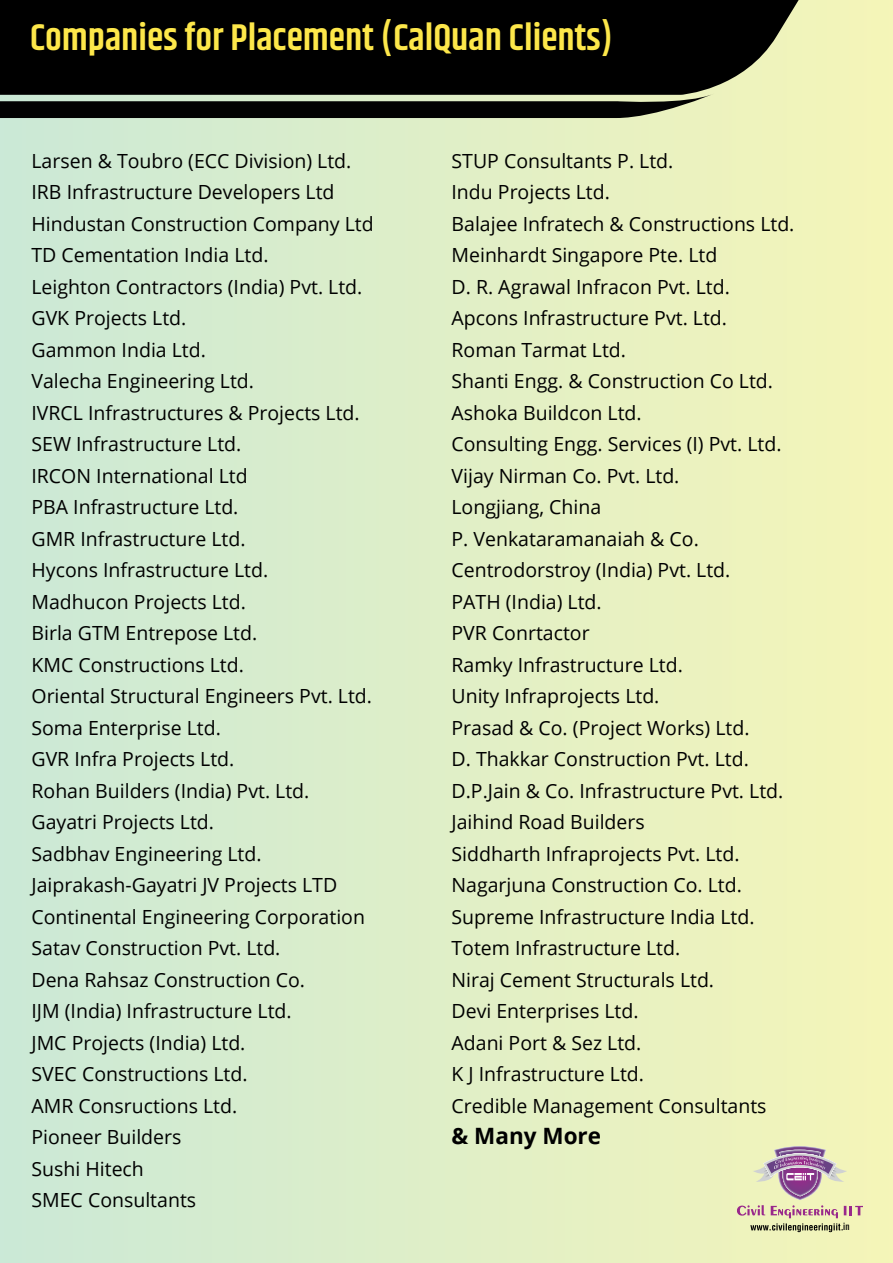
<style>
.page{position:relative;width:893px;height:1263px;background:#fff}
.page>*{position:absolute;margin:0;border:0;box-sizing:border-box;transform-origin:0 0}
.t1{font:600 37.5px "Khand";color:#fde74a}
.t2{font:700 22.5px "Open Sans";color:#000}
.t3{font:19.5px/31.5px "Open Sans";color:#000}
.t4{font:9.3px "Oswald";color:#000}
</style>
<div class="page">
<div style="left:0;top:0;width:893px;height:1263px;background:linear-gradient(to right,#cbe9d6,#f5f5b8)"></div>
<svg style="left:737px;top:1145px;width:126px;height:87px;background:#d3c6b0"></svg>
<svg style="left:0;top:0;width:827px;height:95px;background:#13130f"></svg>
<svg style="left:0;top:94px;width:714px;height:24px;background:#474c40"></svg>
<h1 class="t1" style="left:30px;top:13px;width:584px">Companies for Placement (CalQuan Clients)</h1>
<p class="t3" style="left:32px;top:144px;width:344px">Larsen &amp; Toubro (ECC Division) Ltd.<br>IRB Infrastructure Developers Ltd<br>Hindustan Construction Company Ltd<br>TD Cementation India Ltd.<br>Leighton Contractors (India) Pvt. Ltd.<br>GVK Projects Ltd.<br>Gammon India Ltd.<br>Valecha Engineering Ltd.<br>IVRCL Infrastructures &amp; Projects Ltd.<br>SEW Infrastructure Ltd.<br>IRCON International Ltd<br>PBA Infrastructure Ltd.<br>GMR Infrastructure Ltd.<br>Hycons Infrastructure Ltd.<br>Madhucon Projects Ltd.<br>Birla GTM Entrepose Ltd.<br>KMC Constructions Ltd.<br>Oriental Structural Engineers Pvt. Ltd.<br>Soma Enterprise Ltd.<br>GVR Infra Projects Ltd.<br>Rohan Builders (India) Pvt. Ltd.<br>Gayatri Projects Ltd.<br>Sadbhav Engineering Ltd.<br>Jaiprakash-Gayatri JV Projects LTD<br>Continental Engineering Corporation<br>Satav Construction Pvt. Ltd.<br>Dena Rahsaz Construction Co.<br>IJM (India) Infrastructure Ltd.<br>JMC Projects (India) Ltd.<br>SVEC Constructions Ltd.<br>AMR Consructions Ltd.<br>Pioneer Builders<br>Sushi Hitech<br>SMEC Consultants</p>
<p class="t3" style="left:452px;top:144px;width:344px">STUP Consultants P. Ltd.<br>Indu Projects Ltd.<br>Balajee Infratech &amp; Constructions Ltd.<br>Meinhardt Singapore Pte. Ltd<br>D. R. Agrawal Infracon Pvt. Ltd.<br>Apcons Infrastructure Pvt. Ltd.<br>Roman Tarmat Ltd.<br>Shanti Engg. &amp; Construction Co Ltd.<br>Ashoka Buildcon Ltd.<br>Consulting Engg. Services (I) Pvt. Ltd.<br>Vijay Nirman Co. Pvt. Ltd.<br>Longjiang, China<br>P. Venkataramanaiah &amp; Co.<br>Centrodorstroy (India) Pvt. Ltd.<br>PATH (India) Ltd.<br>PVR Conrtactor<br>Ramky Infrastructure Ltd.<br>Unity Infraprojects Ltd.<br>Prasad &amp; Co. (Project Works) Ltd.<br>D. Thakkar Construction Pvt. Ltd.<br>D.P.Jain &amp; Co. Infrastructure Pvt. Ltd.<br>Jaihind Road Builders<br>Siddharth Infraprojects Pvt. Ltd.<br>Nagarjuna Construction Co. Ltd.<br>Supreme Infrastructure India Ltd.<br>Totem Infrastructure Ltd.<br>Niraj Cement Structurals Ltd.<br>Devi Enterprises Ltd.<br>Adani Port &amp; Sez Ltd.<br>K J Infrastructure Ltd.<br>Credible Management Consultants</p>
<p class="t2" style="left:452px;top:1120px;width:151px">&amp; Many More</p>
<p class="t4" style="left:843px;top:1218px;width:8px">in</p>
</div>
